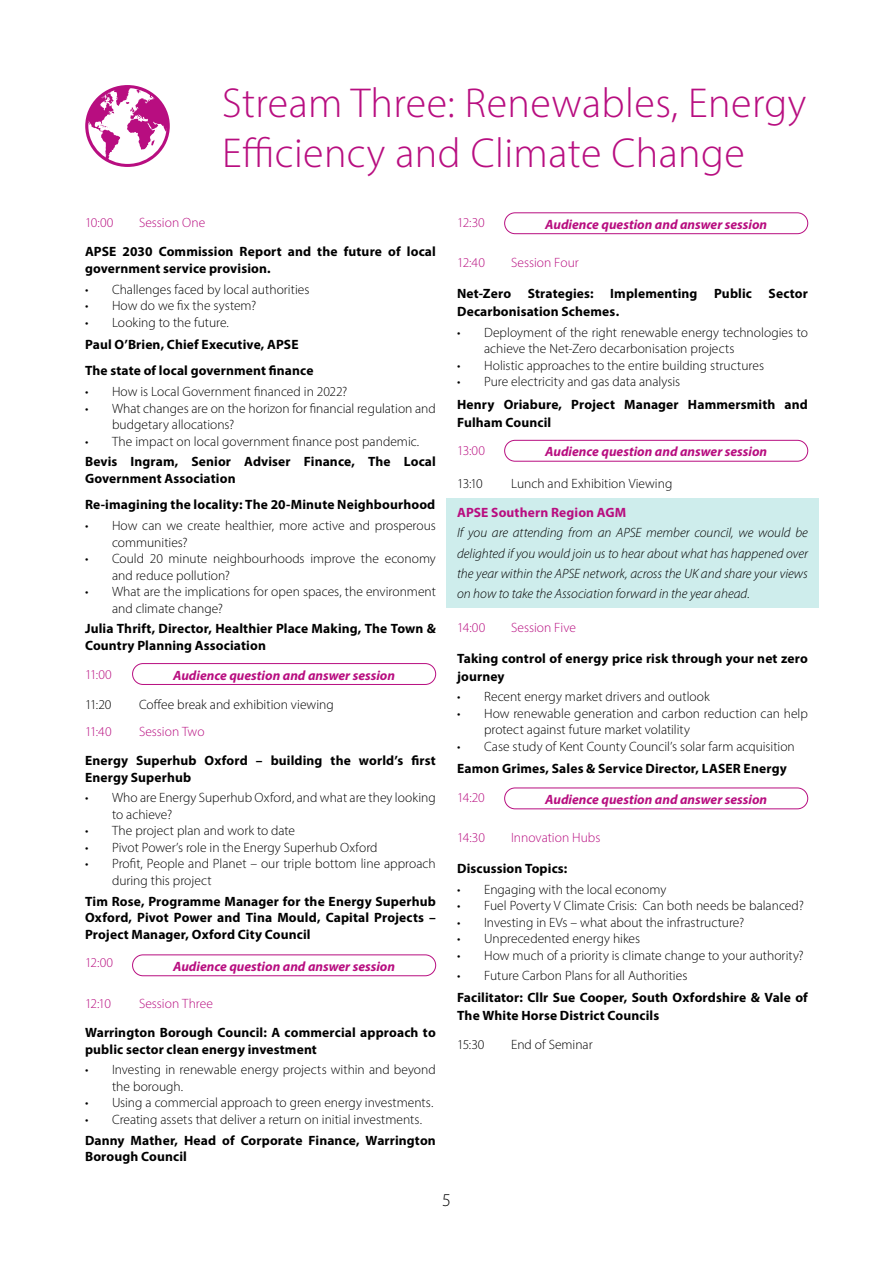
<style>
.page{position:relative;width:893px;height:1263px;background:#fff}
.page>*{position:absolute;margin:0;border:0;box-sizing:border-box;transform-origin:0 0}
.t1{font:300 42px/50.4px "Myriad Pro";letter-spacing:.01em;color:#b80e80}
.t2{font:300 18px "Myriad Pro";color:#000}
.t3{font:300 13.5px/16.5px "Myriad Pro";color:#000}
.t4{font:700 13.5px/16.5px "Myriad Pro";letter-spacing:.01em;color:#000}
.t5{font:italic 300 13.5px/20.2px "Myriad Pro";color:#000;text-align:justify}
.t6{font:italic 700 13.5px "Myriad Pro";color:#b80e80}
.t7{font:300 13.5px "Myriad Pro";color:#b80e80}
.t8{font:700 13.5px "Myriad Pro";letter-spacing:.01em;color:#b80e80}
</style>
<div class="page">
<div style="left:446px;top:499px;width:373px;height:109px;background:#ceedec"></div>
<svg style="left:85px;top:85px;width:85px;height:82px"></svg>
<div style="left:132px;top:663px;width:304px;height:22px;border:1px solid #b80e80;border-radius:10px"></div>
<div style="left:132px;top:955px;width:304px;height:21px;border:1px solid #b80e80;border-radius:10px"></div>
<div style="left:504px;top:213px;width:304px;height:21px;border:1px solid #b80e80;border-radius:10px"></div>
<div style="left:504px;top:440px;width:304px;height:21px;border:1px solid #b80e80;border-radius:10px"></div>
<div style="left:504px;top:788px;width:304px;height:21px;border:1px solid #b80e80;border-radius:10px"></div>
<h1 class="t1" style="left:222px;top:77px;width:585px">Stream Three: Renewables, Energy<br>Efficiency and Climate Change</h1>
<p class="t7" style="left:85px;top:214px;width:30px">10:00</p>
<p class="t7" style="left:139px;top:214px;width:68px">Session One</p>
<p class="t4" style="left:85px;top:243px;width:352px">APSE 2030 Commission Report and the future of local government service provision.</p>
<p class="t3" style="left:85px;top:281px;width:226px">• Challenges faced by local authorities</p>
<p class="t3" style="left:85px;top:297px;width:173px">• How do we fix the system?</p>
<p class="t3" style="left:85px;top:314px;width:145px">• Looking to the future.</p>
<p class="t4" style="left:85px;top:330px;width:230px;line-height:26.5px">Paul O’Brien, Chief Executive, APSE<br>The state of local government finance</p>
<p class="t3" style="left:85px;top:383px;width:264px">• How is Local Government financed in 2022?</p>
<p class="t3" style="left:112px;top:400px;width:325px;text-indent:-27px">• What changes are on the horizon for financial regulation and budgetary allocations?</p>
<p class="t3" style="left:85px;top:433px;width:336px">• The impact on local government finance post pandemic.</p>
<p class="t4" style="left:85px;top:453px;width:352px">Bevis Ingram, Senior Adviser Finance, The Local<br>Government Association</p>
<p class="t4" style="left:85px;top:496px;width:352px">Re-imagining the locality: The 20-Minute Neighbourhood</p>
<p class="t3" style="left:112px;top:517px;width:325px;text-indent:-27px">• How can we create healthier, more active and prosperous communities?</p>
<p class="t3" style="left:112px;top:550px;width:325px;text-indent:-27px">• Could 20 minute neighbourhoods improve the economy and reduce pollution?</p>
<p class="t3" style="left:112px;top:583px;width:325px;text-indent:-27px">• What are the implications for open spaces, the environment and climate change?</p>
<p class="t4" style="left:85px;top:620px;width:352px">Julia Thrift, Director, Healthier Place Making, The Town &amp;<br>Country Planning Association</p>
<p class="t7" style="left:85px;top:666px;width:28px">11:00</p>
<p class="t3" style="left:85px;top:696px;width:28px">11:20</p>
<p class="t3" style="left:139px;top:696px;width:196px">Coffee break and exhibition viewing</p>
<p class="t7" style="left:85px;top:723px;width:28px">11:40</p>
<p class="t7" style="left:139px;top:723px;width:67px">Session Two</p>
<p class="t4" style="left:85px;top:752px;width:352px">Energy Superhub Oxford – building the world’s first<br>Energy Superhub</p>
<p class="t3" style="left:112px;top:789px;width:325px;text-indent:-27px">• Who are Energy Superhub Oxford, and what are they looking to achieve?</p>
<p class="t3" style="left:85px;top:822px;width:212px">• The project plan and work to date</p>
<p class="t3" style="left:85px;top:839px;width:294px">• Pivot Power’s role in the Energy Superhub Oxford</p>
<p class="t3" style="left:112px;top:855px;width:325px;text-indent:-27px">• Profit, People and Planet – our triple bottom line approach during this project</p>
<p class="t4" style="left:85px;top:892px;width:352px;text-align:justify">Tim Rose, Programme Manager for the Energy Superhub Oxford, Pivot Power and Tina Mould, Capital Projects – Project Manager, Oxford City Council</p>
<p class="t7" style="left:85px;top:955px;width:30px">12:00</p>
<p class="t7" style="left:85px;top:995px;width:28px">12:10</p>
<p class="t7" style="left:139px;top:995px;width:75px">Session Three</p>
<p class="t4" style="left:85px;top:1024px;width:352px">Warrington Borough Council: A commercial approach to public sector clean energy investment</p>
<p class="t3" style="left:112px;top:1061px;width:325px;text-indent:-27px">• Investing in renewable energy projects within and beyond the borough.</p>
<p class="t3" style="left:85px;top:1094px;width:350px">• Using a commercial approach to green energy investments.</p>
<p class="t3" style="left:85px;top:1111px;width:339px">• Creating assets that deliver a return on initial investments.</p>
<p class="t4" style="left:85px;top:1131px;width:352px">Danny Mather, Head of Corporate Finance, Warrington<br>Borough Council</p>
<p class="t6" style="left:173px;top:666px;width:224px">Audience question and answer session</p>
<p class="t6" style="left:173px;top:957px;width:224px">Audience question and answer session</p>
<p class="t7" style="left:457px;top:214px;width:29px">12:30</p>
<p class="t7" style="left:457px;top:255px;width:29px">12:40</p>
<p class="t7" style="left:511px;top:255px;width:69px">Session Four</p>
<p class="t4" style="left:457px;top:284px;width:352px;line-height:18px">Net-Zero Strategies: Implementing Public Sector<br>Decarbonisation Schemes.</p>
<p class="t3" style="left:484px;top:324px;width:325px;text-indent:-27px">• Deployment of the right renewable energy technologies to achieve the Net-Zero decarbonisation projects</p>
<p class="t3" style="left:457px;top:357px;width:308px">• Holistic approaches to the entire building structures</p>
<p class="t3" style="left:457px;top:373px;width:225px">• Pure electricity and gas data analysis</p>
<p class="t4" style="left:457px;top:395px;width:352px;line-height:18px">Henry Oriabure, Project Manager Hammersmith and<br>Fulham Council</p>
<p class="t7" style="left:457px;top:443px;width:29px">13:00</p>
<p class="t3" style="left:457px;top:475px;width:27px">13:10</p>
<p class="t3" style="left:511px;top:475px;width:163px">Lunch and Exhibition Viewing</p>
<p class="t8" style="left:457px;top:504px;width:171px">APSE Southern Region AGM</p>
<p class="t5" style="left:457px;top:523px;width:352px">If you are attending from an APSE member council, we would be delighted if you would join us to hear about what has happened over the year within the APSE network, across the UK and share your views on how to take the Association forward in the year ahead.</p>
<p class="t7" style="left:457px;top:619px;width:30px">14:00</p>
<p class="t7" style="left:511px;top:619px;width:66px">Session Five</p>
<p class="t4" style="left:457px;top:649px;width:352px;line-height:18px">Taking control of energy price risk through your net zero journey</p>
<p class="t3" style="left:457px;top:688px;width:254px">• Recent energy market drivers and outlook</p>
<p class="t3" style="left:484px;top:705px;width:325px;text-indent:-27px">• How renewable generation and carbon reduction can help protect against future market volatility</p>
<p class="t3" style="left:457px;top:738px;width:339px">• Case study of Kent County Council’s solar farm acquisition</p>
<p class="t4" style="left:457px;top:760px;width:331px">Eamon Grimes, Sales &amp; Service Director, LASER Energy</p>
<p class="t7" style="left:457px;top:789px;width:29px">14:20</p>
<p class="t7" style="left:457px;top:830px;width:29px">14:30</p>
<p class="t7" style="left:511px;top:830px;width:91px">Innovation Hubs</p>
<p class="t4" style="left:457px;top:860px;width:112px">Discussion Topics:</p>
<p class="t3" style="left:457px;top:881px;width:211px">• Engaging with the local economy</p>
<p class="t3" style="left:457px;top:897px;width:348px">• Fuel Poverty V Climate Crisis: Can both needs be balanced?</p>
<p class="t3" style="left:457px;top:914px;width:288px">• Investing in EVs – what about the infrastructure?</p>
<p class="t3" style="left:457px;top:930px;width:185px">• Unprecedented energy hikes</p>
<p class="t3" style="left:457px;top:947px;width:348px">• How much of a priority is climate change to your authority?</p>
<p class="t3" style="left:457px;top:967px;width:232px">• Future Carbon Plans for all Authorities</p>
<p class="t4" style="left:457px;top:988px;width:352px;line-height:18px">Facilitator: Cllr Sue Cooper, South Oxfordshire &amp; Vale of<br>The White Horse District Councils</p>
<p class="t3" style="left:457px;top:1036px;width:29px">15:30</p>
<p class="t3" style="left:511px;top:1036px;width:83px">End of Seminar</p>
<p class="t6" style="left:545px;top:215px;width:224px">Audience question and answer session</p>
<p class="t6" style="left:545px;top:443px;width:224px">Audience question and answer session</p>
<p class="t6" style="left:545px;top:790px;width:224px">Audience question and answer session</p>
<h2 class="t2" style="left:442px;top:1189px;width:10px">5</h2>
</div>
